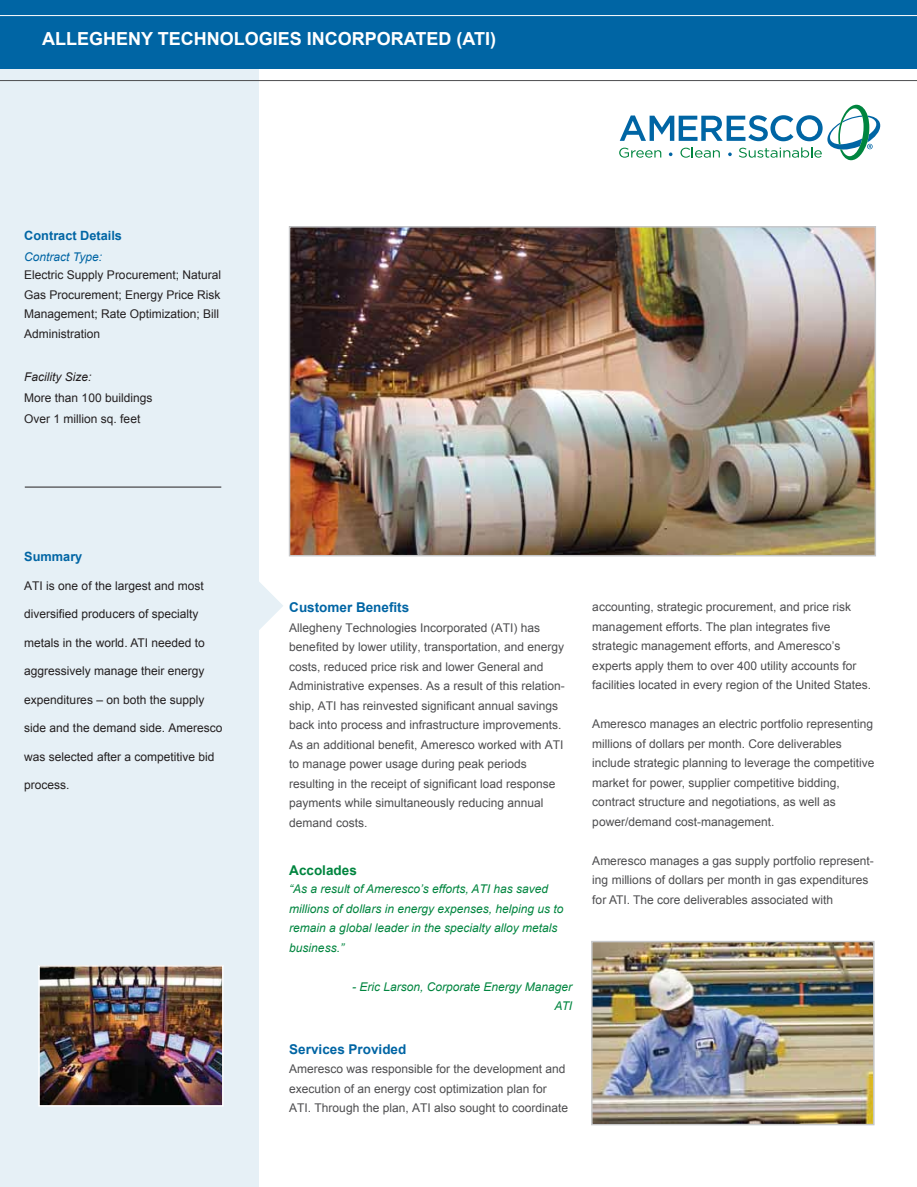
<style>
.page{position:relative;width:917px;height:1187px;background:#fff}
.page>*{position:absolute;margin:0;border:0;box-sizing:border-box;transform-origin:0 0}
.t1{font:700 18px "Arial";color:#fff}
.t2{font:700 13.5px "Arial";color:#0065a4}
.t3{font:700 13.5px "Arial";color:#00853f}
.t4{font:700 12.75px "Arial";color:#0065a4}
.t5{font:12px/19.5px "Arial";color:#4d4d4f}
.t6{font:12px/19.5px "Arial";color:#231f20}
.t7{font:italic 12px/19.5px "Arial";color:#00853f}
.t8{font:italic 12px "Arial";color:#0065a4}
.t9{font:italic 12px "Arial";color:#231f20}
</style>
<div class="page">
<div style="left:0;top:60px;width:259px;height:1127px;background:#e6f0f6"></div>
<div style="left:0;top:0;width:917px;height:69px;background:#0065a4"></div>
<img style="left:292px;top:229px;width:581px;height:324px">
<div style="left:289px;top:226px;width:587px;height:330px;border:2px solid #c7c8ca"></div>
<hr style="left:0;top:80px;width:917px;height:1px;background:#4d4d4f">
<hr style="left:0;top:15px;width:917px;height:1px;background:#fff">
<svg style="left:259px;top:582px;width:24px;height:48px"></svg>
<hr style="left:25px;top:487px;width:196px;height:1px;background:#231f20">
<img style="left:594px;top:944px;width:278px;height:178px">
<div style="left:591px;top:941px;width:284px;height:184px;border:2px solid #c7c8ca"></div>
<img style="left:41px;top:968px;width:180px;height:136px">
<div style="left:38px;top:965px;width:186px;height:142px;border:2px solid #fff"></div>
<svg style="left:619px;top:105px;width:261px;height:55px"></svg>
<h1 class="t1" style="left:42px;top:26px;width:456px">ALLEGHENY TECHNOLOGIES INCORPORATED (ATI)</h1>
<p class="t4" style="left:24px;top:227px;width:99px">Contract Details</p>
<p class="t8" style="left:24px;top:249px;width:79px">Contract Type:</p>
<p class="t6" style="left:24px;top:265px;width:198px">Electric Supply Procurement; Natural<br>Gas Procurement; Energy Price Risk<br>Management; Rate Optimization; Bill<br>Administration</p>
<p class="t9" style="left:24px;top:369px;width:69px">Facility Size:</p>
<p class="t6" style="left:24px;top:387px;width:130px;line-height:21px">More than 100 buildings<br>Over 1 million sq. feet</p>
<p class="t4" style="left:24px;top:548px;width:60px">Summary</p>
<p class="t6" style="left:24px;top:576px;width:181px">ATI is one of the largest and most</p>
<p class="t6" style="left:24px;top:604px;width:176px">diversified producers of specialty</p>
<p class="t6" style="left:24px;top:633px;width:182px">metals in the world. ATI needed to</p>
<p class="t6" style="left:24px;top:661px;width:182px">aggressively manage their energy</p>
<p class="t6" style="left:24px;top:690px;width:182px">expenditures – on both the supply</p>
<p class="t6" style="left:24px;top:718px;width:200px">side and the demand side. Ameresco</p>
<p class="t6" style="left:24px;top:747px;width:192px">was selected after a competitive bid</p>
<p class="t6" style="left:24px;top:775px;width:47px">process.</p>
<p class="t2" style="left:289px;top:598px;width:122px">Customer Benefits</p>
<p class="t5" style="left:289px;top:618px;width:277px">Allegheny Technologies Incorporated (ATI) has benefited by lower utility, transportation, and energy costs, reduced price risk and lower General and Administrative expenses. As a result of this relation&shy;ship, ATI has reinvested significant annual savings back into process and infrastructure improvements.<br>As an additional benefit, Ameresco worked with ATI to manage power usage during peak periods resulting in the receipt of significant load response payments while simultaneously reducing annual demand costs.</p>
<p class="t3" style="left:289px;top:861px;width:69px">Accolades</p>
<p class="t7" style="left:289px;top:879px;width:276px">“As a result of Ameresco’s efforts, ATI has saved millions of dollars in energy expenses, helping us to remain a global leader in the specialty alloy metals business.”</p>
<p class="t7" style="left:352px;top:977px;width:222px;text-align:right">- Eric Larson, Corporate Energy Manager<br>ATI</p>
<p class="t2" style="left:289px;top:1040px;width:119px">Services Provided</p>
<p class="t5" style="left:289px;top:1059px;width:280px">Ameresco was responsible for the development and execution of an energy cost optimization plan for<br>ATI. Through the plan, ATI also sought to coordinate</p>
<p class="t5" style="left:592px;top:597px;width:280px">accounting, strategic procurement, and price risk management efforts. The plan integrates five strategic management efforts, and Ameresco’s experts apply them to over 400 utility accounts for facilities located in every region of the United States.</p>
<p class="t5" style="left:592px;top:714px;width:284px">Ameresco manages an electric portfolio representing millions of dollars per month. Core deliverables include strategic planning to leverage the competitive market for power, supplier competitive bidding, contract structure and negotiations, as well as power/demand cost-management.</p>
<p class="t5" style="left:592px;top:851px;width:283px">Ameresco manages a gas supply portfolio represent&shy;ing millions of dollars per month in gas expenditures for ATI. The core deliverables associated with</p>
</div>
